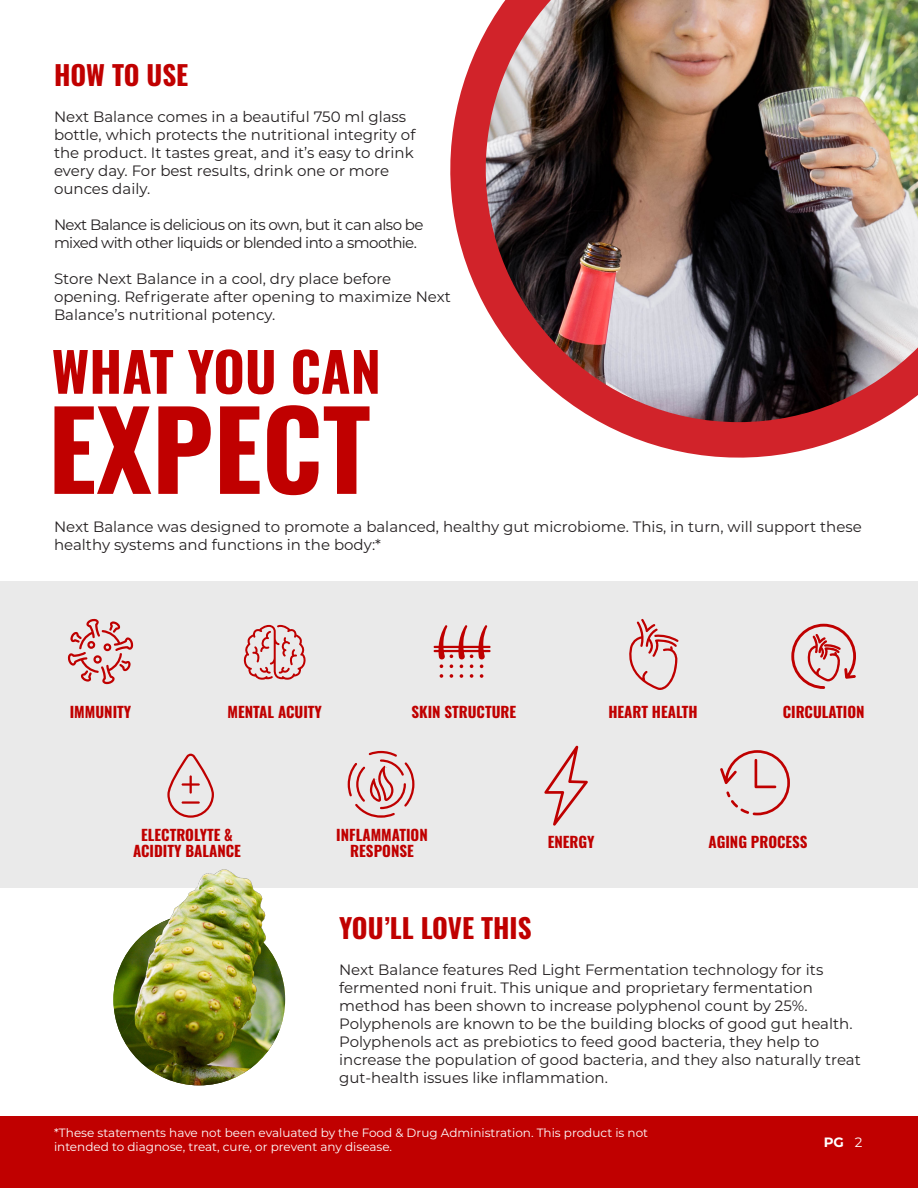
<style>
.page{position:relative;width:918px;height:1188px;background:#fff}
.page>*{position:absolute;margin:0;border:0;box-sizing:border-box;transform-origin:0 0}
.t1{font:700 108px "Oswald";color:#c00000}
.t2{font:700 54px "Oswald";color:#c00000}
.t3{font:700 27px "Oswald";color:#c00000}
.t4{font:15px/18px "Montserrat";color:#231f20}
.t5{font:700 15px "Oswald";color:#c00000}
.t6{font:15px/18px "Montserrat";letter-spacing:-.04em;color:#231f20}
.t7{font:700 13.5px "Montserrat";color:#fff}
.t8{font:12px/14.4px "Montserrat";color:#fff}
.s1{font-weight:400}
</style>
<div class="page">
<div style="left:0;top:1117px;width:918px;height:71px;background:#c00000"></div>
<div style="left:0;top:581px;width:918px;height:307px;background:#eaeaea"></div>
<svg style="left:720px;top:750px;width:70px;height:65px"></svg>
<svg style="left:450px;top:30px;width:427px;height:428px"></svg>
<img style="left:486px;top:0;width:432px;height:422px">
<svg style="left:68px;top:619px;width:65px;height:65px"></svg>
<svg style="left:544px;top:746px;width:44px;height:80px"></svg>
<svg style="left:629px;top:619px;width:50px;height:71px"></svg>
<svg style="left:434px;top:625px;width:57px;height:43px"></svg>
<svg style="left:440px;top:674px;width:3px;height:4px"></svg>
<svg style="left:450px;top:674px;width:3px;height:4px"></svg>
<svg style="left:470px;top:674px;width:3px;height:4px"></svg>
<svg style="left:460px;top:674px;width:3px;height:4px"></svg>
<svg style="left:480px;top:674px;width:3px;height:4px"></svg>
<svg style="left:348px;top:751px;width:66px;height:67px"></svg>
<svg style="left:243px;top:625px;width:63px;height:55px"></svg>
<svg style="left:167px;top:754px;width:47px;height:64px"></svg>
<hr style="left:182px;top:801px;width:18px;height:3px;background:#bf0000">
<svg style="left:791px;top:624px;width:65px;height:65px"></svg>
<img style="left:113px;top:869px;width:172px;height:216px">
<p class="t3" style="left:54px;top:51px;width:136px">HOW TO USE</p>
<p class="t4" style="left:54px;top:107px;width:363px">Next Balance comes in a beautiful 750 ml glass bottle, which protects the nutritional integrity of the product. It tastes great, and it’s easy to drink every day. For best results, drink one or more ounces daily.</p>
<p class="t6" style="left:54px;top:215px;width:371px">Next Balance is delicious on its own, but it can also be mixed with other liquids or blended into a smoothie.</p>
<p class="t4" style="left:54px;top:269px;width:398px">Store Next Balance in a cool, dry place before opening. Refrigerate after opening to maximize Next<br>Balance’s nutritional potency.</p>
<p class="t2" style="left:52px;top:324px;width:331px">WHAT YOU CAN</p>
<p class="t1" style="left:48px;top:354px;width:324px">EXPECT</p>
<p class="t4" style="left:54px;top:517px;width:809px">Next Balance was designed to promote a balanced, healthy gut microbiome. This, in turn, will support these healthy systems and functions in the body:*</p>
<p class="t5" style="left:70px;top:698px;width:63px">IMMUNITY</p>
<p class="t5" style="left:227px;top:698px;width:96px">MENTAL ACUITY</p>
<p class="t5" style="left:411px;top:698px;width:106px">SKIN STRUCTURE</p>
<p class="t5" style="left:608px;top:698px;width:91px">HEART HEALTH</p>
<p class="t5" style="left:783px;top:698px;width:83px">CIRCULATION</p>
<p class="t5" style="left:141px;top:821px;width:93px">ELECTROLYTE &amp;</p>
<p class="t5" style="left:133px;top:838px;width:109px">ACIDITY BALANCE</p>
<p class="t5" style="left:336px;top:821px;width:93px">INFLAMMATION</p>
<p class="t5" style="left:350px;top:838px;width:65px">RESPONSE</p>
<p class="t5" style="left:548px;top:829px;width:48px">ENERGY</p>
<p class="t5" style="left:709px;top:829px;width:100px">AGING PROCESS</p>
<p class="t3" style="left:339px;top:904px;width:194px">YOU’LL LOVE THIS</p>
<p class="t4" style="left:339px;top:960px;width:523px">Next Balance features Red Light Fermentation technology for its fermented noni fruit. This unique and proprietary fermentation method has been shown to increase polyphenol count by 25%.<br>Polyphenols are known to be the building blocks of good gut health.<br>Polyphenols act as prebiotics to feed good bacteria, they help to increase the population of good bacteria, and they also naturally treat gut-health issues like inflammation.</p>
<p class="t8" style="left:54px;top:1125px;width:596px">*These statements have not been evaluated by the Food &amp; Drug Administration. This product is not intended to diagnose, treat, cure, or prevent any disease.</p>
<p class="t7" style="left:824px;top:1133px;width:40px">PG <span class="s1">2</span></p>
</div>
